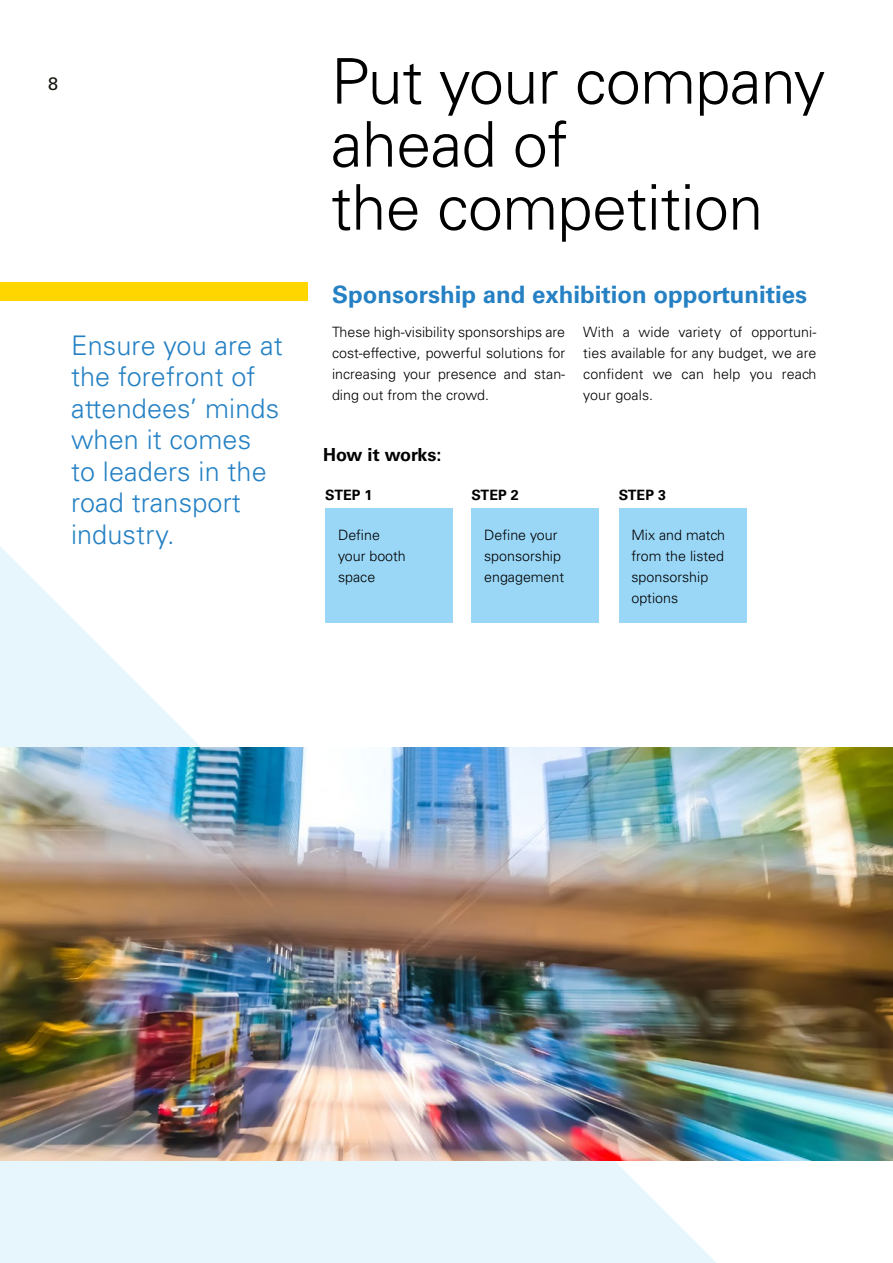
<style>
.page{position:relative;width:893px;height:1263px;background:#fff}
.page>*{position:absolute;margin:0;border:0;box-sizing:border-box;transform-origin:0 0}
.t1{font:300 63px/63px "Univers";letter-spacing:-.01em;color:#000}
.t2{font:300 27px/31.5px "Univers";letter-spacing:.005em;color:#2581c4}
.t3{font:700 24px "Univers";color:#2581c4}
.t4{font:700 18px "Univers";color:#000}
.t5{font:18px "Univers";color:#12110c}
.t6{font:300 14.25px/21px "Univers";color:#000}
.t7{font:700 14.25px "Univers";color:#000}
</style>
<div class="page">
<svg style="left:0;top:508px;width:747px;height:755px"></svg>
<div style="left:0;top:283px;width:308px;height:18px;background:#ffd600"></div>
<img style="left:0;top:747px;width:893px;height:414px">
<div style="left:325px;top:508px;width:128px;height:115px;background:#9ad7f7"></div>
<div style="left:471px;top:508px;width:128px;height:115px;background:#9ad7f7"></div>
<div style="left:619px;top:508px;width:127px;height:115px;background:#9ad7f7"></div>
<p class="t5" style="left:48px;top:73px;width:12px">8</p>
<h2 class="t2" style="left:71px;top:329px;width:213px">Ensure you are at the forefront of attendees’ minds when it comes<br>to leaders in the road transport industry.</h2>
<h1 class="t1" style="left:331px;top:50px;width:496px">Put your company ahead of<br>the competition</h1>
<h3 class="t3" style="left:332px;top:280px;width:477px">Sponsorship and exhibition opportunities</h3>
<p class="t6" style="left:332px;top:322px;width:235px;text-align:justify">These high-visibility sponsorships are cost-effective, powerful solutions for increasing your presence and stan&shy;ding out from the crowd.</p>
<p class="t6" style="left:583px;top:322px;width:235px;text-align:justify">With a wide variety of opportuni&shy;ties available for any budget, we are confident we can help you reach your goals.</p>
<p class="t4" style="left:323px;top:444px;width:120px">How it works:</p>
<p class="t7" style="left:325px;top:486px;width:49px">STEP 1</p>
<p class="t7" style="left:471px;top:486px;width:49px">STEP 2</p>
<p class="t7" style="left:619px;top:486px;width:49px">STEP 3</p>
<p class="t6" style="left:338px;top:524px;width:69px">Define your booth space</p>
<p class="t6" style="left:484px;top:524px;width:81px">Define your sponsorship engagement</p>
<p class="t6" style="left:631px;top:524px;width:95px">Mix and match from the listed sponsorship options</p>
</div>
